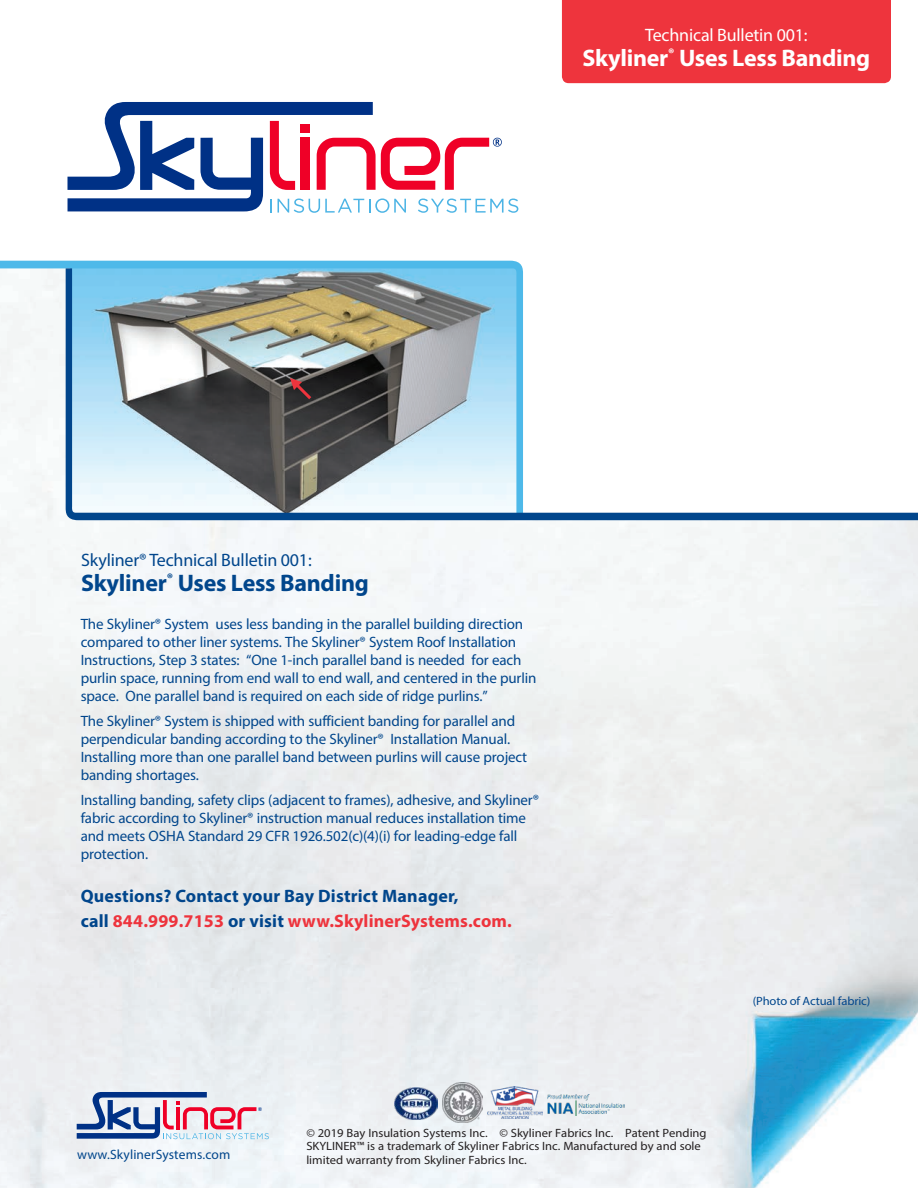
<style>
.page{position:relative;width:918px;height:1188px;background:#fff}
.page>*{position:absolute;margin:0;border:0;box-sizing:border-box;transform-origin:0 0}
.Red_Block_Heading{font:700 24px "Myriad Pro";letter-spacing:-.01em;color:#fff}
.Heading{font:700 24px "Myriad Pro";letter-spacing:-.01em;color:#01468c}
.Questions{font:700 18px/25.5px "Myriad Pro";letter-spacing:.01em;color:#01468c}
.Pre-Heading{font:18px "Myriad Pro";letter-spacing:-.01em;color:#01468c}
.Red_Block_Subheading{font:18px "Myriad Pro";letter-spacing:-.01em;color:#fff}
.t1{font:15px/18px "Myriad Pro";letter-spacing:-.01em;color:#01468c}
.t2{font:13.5px "Myriad Pro";letter-spacing:.01em;color:#01468c}
.t3{font:12px/13.5px "Myriad Pro";color:#231f20;scale:1.05 1}
.t4{font:12px "Myriad Pro";letter-spacing:-.01em;color:#01468c;scale:1.05 1}
.s1{color:#ee343d}
</style>
<div class="page">
<img style="left:0;top:520px;width:918px;height:668px">
<div style="left:562px;top:0;width:329px;height:83px;background:#ee343d"></div>
<img style="left:487px;top:1087px;width:55px;height:31px">
<img style="left:442px;top:1082px;width:41px;height:40px">
<img style="left:547px;top:1094px;width:78px;height:21px">
<img style="left:394px;top:1087px;width:44px;height:32px">
<svg style="left:68px;top:102px;width:450px;height:111px"></svg>
<svg style="left:77px;top:1092px;width:192px;height:47px;background:#b4acc6"></svg>
<svg style="left:0;top:261px;width:523px;height:259px;fill:#f5f8f8"></svg>
<svg style="left:66px;top:268px;width:852px;height:252px"></svg>
<p class="Red_Block_Subheading" style="left:645px;top:23px;width:164px">Technical Bulletin 001:</p>
<p class="Red_Block_Heading" style="left:583px;top:42px;width:289px">Skyliner<sup>®</sup> Uses Less Banding</p>
<p class="Pre-Heading" style="left:81px;top:549px;width:232px">Skyliner® Technical Bulletin 001:</p>
<p class="Heading" style="left:81px;top:568px;width:289px">Skyliner<sup>®</sup> Uses Less Banding</p>
<p class="t1" style="left:81px;top:615px;width:457px">The Skyliner® System uses less banding in the parallel building direction compared to other liner systems. The Skyliner® System Roof Installation Instructions, Step 3 states: “One 1-inch parallel band is needed for each purlin space, running from end wall to end wall, and centered in the purlin space. One parallel band is required on each side of ridge purlins.”</p>
<p class="t1" style="left:81px;top:712px;width:448px">The Skyliner® System is shipped with sufficient banding for parallel and perpendicular banding according to the Skyliner® Installation Manual.<br>Installing more than one parallel band between purlins will cause project banding shortages.</p>
<p class="t1" style="left:81px;top:791px;width:460px">Installing banding, safety clips (adjacent to frames), adhesive, and Skyliner® fabric according to Skyliner® instruction manual reduces installation time and meets OSHA Standard 29 CFR 1926.502(c)(4)(i) for leading-edge fall protection.</p>
<p class="Questions" style="left:81px;top:883px;width:433px">Questions? Contact your Bay District Manager,<br>call <span class="s1">844.999.7153</span> or visit <span class="s1">www.SkylinerSystems.com.</span></p>
<p class="t4" style="left:753px;top:993px;width:114px">(Photo of Actual fabric)</p>
<p class="t2" style="left:77px;top:1146px;width:155px">www.SkylinerSystems.com</p>
<p class="t3" style="left:306px;top:1126px;width:383px">© 2019 Bay Insulation Systems Inc. © Skyliner Fabrics Inc. Patent Pending<br>SKYLINER™ is a trademark of Skyliner Fabrics Inc. Manufactured by and sole limited warranty from Skyliner Fabrics Inc.</p>
</div>
